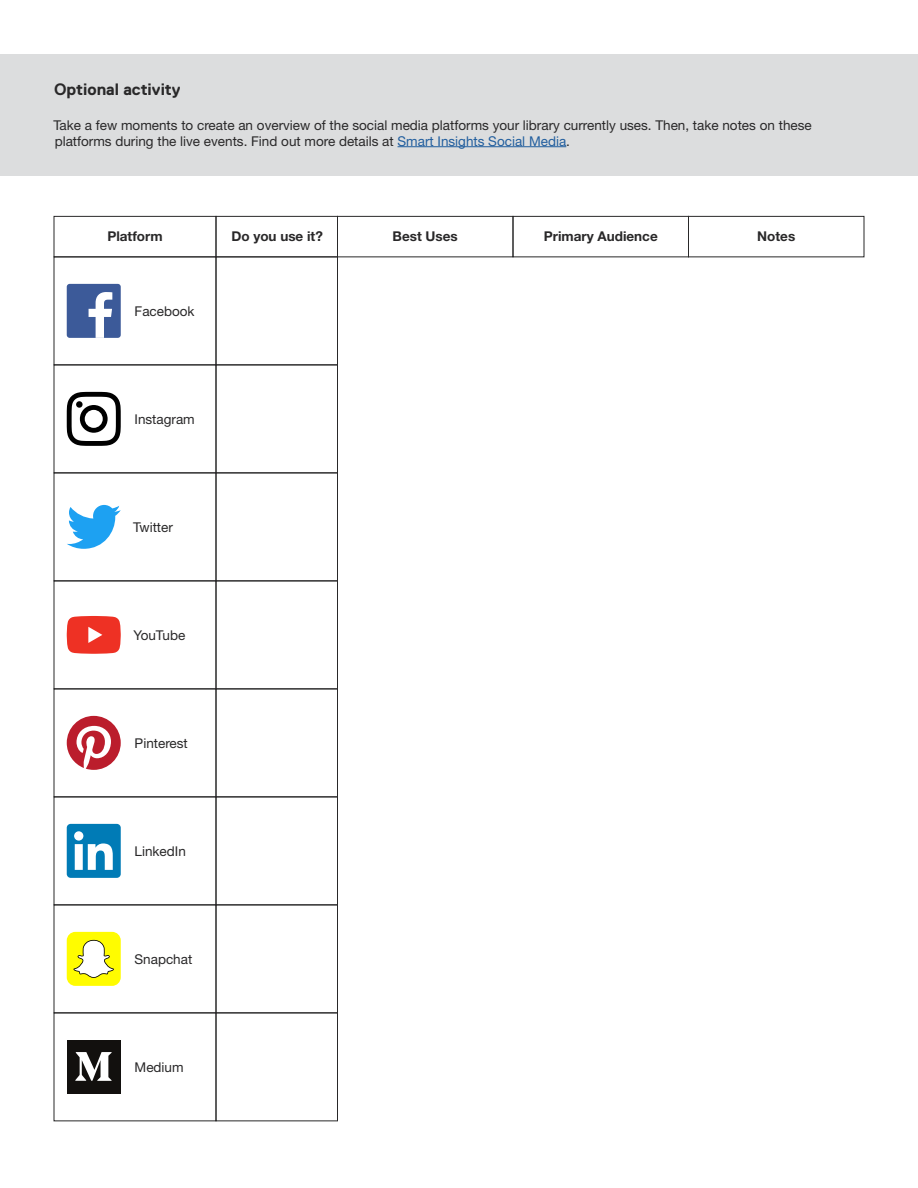
<style>
.page{position:relative;width:918px;height:1188px;background:#fff}
.page>*{position:absolute;margin:0;border:0;box-sizing:border-box;transform-origin:0 0}
.t1{font:700 16.5px "Replica Pro";color:#292829}
.t2{font:13.5px/16.2px "Helvetica Neue";color:#292829}
.t3{font:700 13.5px "Helvetica Neue";color:#292829}
.s1{color:#215e9e}
</style>
<div class="page">
<div style="left:54px;top:216px;width:162px;height:41px;border:1px solid #292829"></div>
<div style="left:54px;top:256px;width:162px;height:109px;border:1px solid #292829"></div>
<div style="left:54px;top:364px;width:162px;height:109px;border:1px solid #292829"></div>
<div style="left:54px;top:796px;width:162px;height:109px;border:1px solid #292829"></div>
<div style="left:54px;top:580px;width:162px;height:109px;border:1px solid #292829"></div>
<div style="left:54px;top:1012px;width:162px;height:109px;border:1px solid #292829"></div>
<div style="left:216px;top:216px;width:122px;height:41px;border:1px solid #292829"></div>
<div style="left:216px;top:256px;width:122px;height:109px;border:1px solid #292829"></div>
<div style="left:216px;top:688px;width:122px;height:109px;border:1px solid #292829"></div>
<div style="left:216px;top:472px;width:122px;height:109px;border:1px solid #292829"></div>
<div style="left:216px;top:904px;width:122px;height:109px;border:1px solid #292829"></div>
<div style="left:216px;top:364px;width:122px;height:109px;border:1px solid #292829"></div>
<div style="left:216px;top:796px;width:122px;height:109px;border:1px solid #292829"></div>
<div style="left:216px;top:580px;width:122px;height:109px;border:1px solid #292829"></div>
<div style="left:216px;top:1012px;width:122px;height:109px;border:1px solid #292829"></div>
<div style="left:337px;top:216px;width:176px;height:41px;border:1px solid #292829"></div>
<div style="left:513px;top:216px;width:176px;height:41px;border:1px solid #292829"></div>
<div style="left:688px;top:216px;width:176px;height:41px;border:1px solid #292829"></div>
<div style="left:0;top:54px;width:918px;height:122px;background:#dcddde"></div>
<hr style="left:398px;top:146px;width:168px;height:1px;background:#215e9e">
<div style="left:67px;top:284px;width:54px;height:54px;background:#3c5a99;border-radius:3px"></div>
<svg style="left:89px;top:292px;width:23px;height:46px"></svg>
<svg style="left:67px;top:716px;width:54px;height:54px"></svg>
<svg style="left:67px;top:392px;width:54px;height:54px"></svg>
<div style="left:76px;top:401px;width:7px;height:7px;background:#000;border-radius:50%"></div>
<div style="left:67px;top:824px;width:54px;height:54px;background:#007bb6;border-radius:4px"></div>
<svg style="left:74px;top:831px;width:39px;height:39px"></svg>
<svg style="left:67px;top:505px;width:54px;height:44px"></svg>
<svg style="left:67px;top:932px;width:54px;height:54px"></svg>
<div style="left:67px;top:932px;width:54px;height:54px;background:#fffc00;border-radius:9px"></div>
<svg style="left:73px;top:940px;width:41px;height:38px"></svg>
<svg style="left:67px;top:616px;width:54px;height:38px;background:#f0493e"></svg>
<div style="left:67px;top:1040px;width:54px;height:54px;background:#12100e"></div>
<svg style="left:75px;top:1052px;width:37px;height:29px"></svg>
<p class="t1" style="left:54px;top:80px;width:128px">Optional activity</p>
<p class="t2" style="left:53px;top:117px;width:760px">Take a few moments to create an overview of the social media platforms your library currently uses. Then, take notes on these platforms during the live events. Find out more details at <span class="s1">Smart Insights Social Media</span>.</p>
<p class="t3" style="left:107px;top:226px;width:57px">Platform</p>
<p class="t2" style="left:135px;top:304px;width:62px">Facebook</p>
<p class="t3" style="left:231px;top:226px;width:93px">Do you use it?</p>
<p class="t3" style="left:393px;top:226px;width:67px">Best Uses</p>
<p class="t3" style="left:544px;top:226px;width:115px">Primary Audience</p>
<p class="t3" style="left:757px;top:226px;width:40px">Notes</p>
<p class="t2" style="left:135px;top:412px;width:62px">Instagram</p>
<p class="t2" style="left:133px;top:520px;width:41px">Twitter</p>
<p class="t2" style="left:133px;top:628px;width:53px">YouTube</p>
<p class="t2" style="left:135px;top:736px;width:55px">Pinterest</p>
<p class="t2" style="left:135px;top:844px;width:53px">LinkedIn</p>
<p class="t2" style="left:135px;top:952px;width:59px">Snapchat</p>
<p class="t2" style="left:135px;top:1060px;width:51px">Medium</p>
</div>
